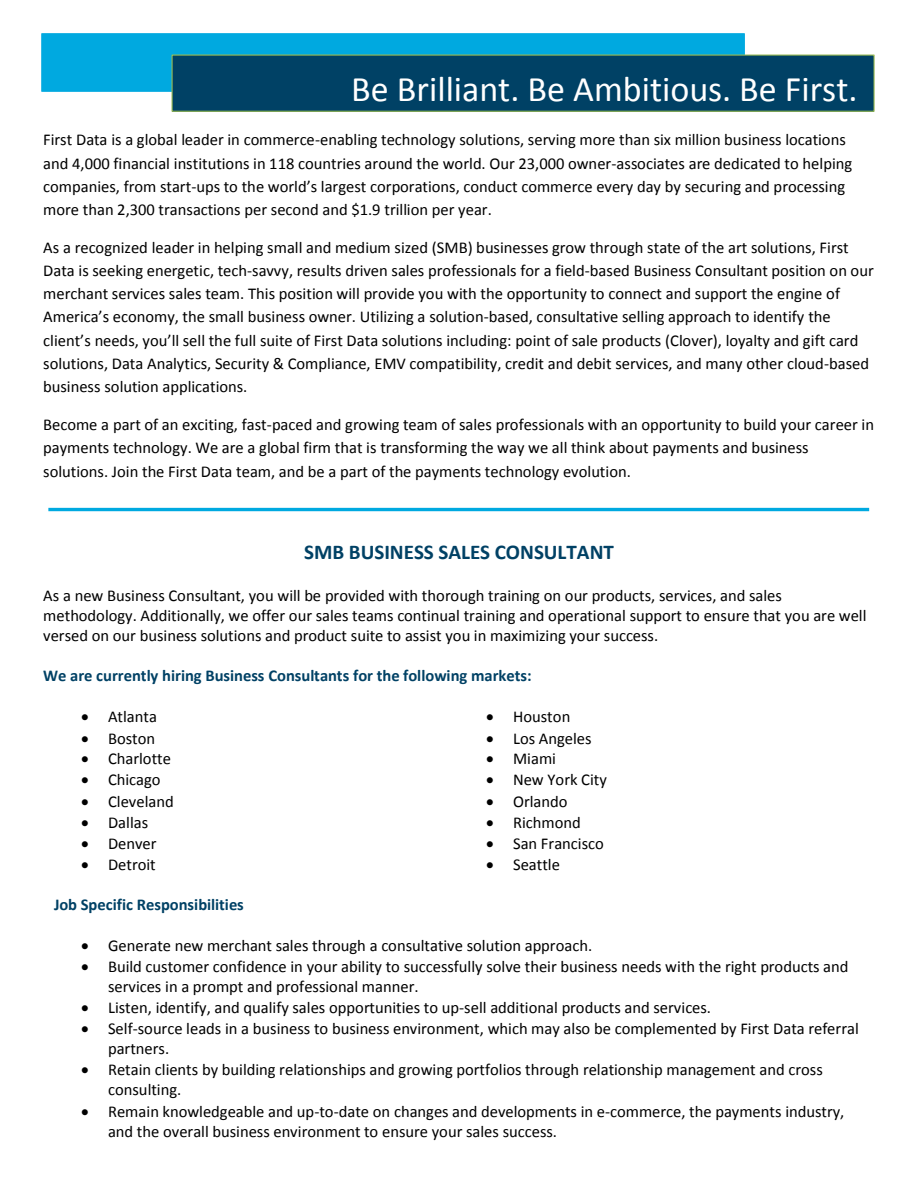
<style>
.page{position:relative;width:918px;height:1188px;background:#fff}
.page>*{position:absolute;margin:0;border:0;box-sizing:border-box;transform-origin:0 0}
.t1{font:36px "Calibri";color:#fff}
.t2{font:700 21px "Calibri";color:#004165}
.t3{font:16.5px/23.2px "Calibri";color:#000}
.t4{font:700 16.5px "Calibri";color:#004165}
</style>
<div class="page">
<div style="left:41px;top:34px;width:704px;height:57px;background:#00a9e0"></div>
<div style="left:42px;top:46px;width:702px;height:44px;background:#00a9e0"></div>
<div style="left:172px;top:55px;width:702px;height:56px;background:#004165"></div>
<div style="left:172px;top:55px;width:703px;height:57px;border:1px solid #98b954"></div>
<img style="left:173px;top:66px;width:701px;height:45px">
<hr style="left:48px;top:508px;width:821px;height:3px;background:#00a9e0">
<p class="t1" style="left:351px;top:74px;width:508px">Be Brilliant. Be Ambitious. Be First.</p>
<p class="t3" style="left:43px;top:130px;width:811px">First Data is a global leader in commerce-enabling technology solutions, serving more than six million business locations and 4,000 financial institutions in 118 countries around the world. Our 23,000 owner-associates are dedicated to helping companies, from start-ups to the world’s largest corporations, conduct commerce every day by securing and processing more than 2,300 transactions per second and $1.9 trillion per year.</p>
<p class="t3" style="left:43px;top:237px;width:832px">As a recognized leader in helping small and medium sized (SMB) businesses grow through state of the art solutions, First Data is seeking energetic, tech-savvy, results driven sales professionals for a field-based Business Consultant position on our merchant services sales team. This position will provide you with the opportunity to connect and support the engine of America’s economy, the small business owner. Utilizing a solution-based, consultative selling approach to identify the client’s needs, you’ll sell the full suite of First Data solutions including: point of sale products (Clover), loyalty and gift card solutions, Data Analytics, Security &amp; Compliance, EMV compatibility, credit and debit services, and many other cloud-based business solution applications.</p>
<p class="t3" style="left:43px;top:414px;width:832px">Become a part of an exciting, fast-paced and growing team of sales professionals with an opportunity to build your career in payments technology. We are a global firm that is transforming the way we all think about payments and business solutions. Join the First Data team, and be a part of the payments technology evolution.</p>
<p class="t2" style="left:304px;top:544px;width:311px">SMB BUSINESS SALES CONSULTANT</p>
<p class="t3" style="left:43px;top:586px;width:825px;line-height:20.1px">As a new Business Consultant, you will be provided with thorough training on our products, services, and sales methodology. Additionally, we offer our sales teams continual training and operational support to ensure that you are well versed on our business solutions and product suite to assist you in maximizing your success.</p>
<p class="t4" style="left:43px;top:669px;width:490px">We are currently hiring Business Consultants for the following markets:</p>
<p class="t3" style="left:81px;top:707px;width:77px">• Atlanta</p>
<p class="t3" style="left:81px;top:728px;width:76px">• Boston</p>
<p class="t3" style="left:81px;top:749px;width:91px">• Charlotte</p>
<p class="t3" style="left:81px;top:770px;width:81px">• Chicago</p>
<p class="t3" style="left:81px;top:791px;width:94px">• Cleveland</p>
<p class="t3" style="left:81px;top:812px;width:69px">• Dallas</p>
<p class="t3" style="left:81px;top:833px;width:77px">• Denver</p>
<p class="t3" style="left:81px;top:854px;width:76px">• Detroit</p>
<p class="t3" style="left:486px;top:707px;width:86px">• Houston</p>
<p class="t3" style="left:486px;top:728px;width:107px">• Los Angeles</p>
<p class="t3" style="left:486px;top:749px;width:72px">• Miami</p>
<p class="t3" style="left:486px;top:770px;width:122px">• New York City</p>
<p class="t3" style="left:486px;top:791px;width:83px">• Orlando</p>
<p class="t3" style="left:486px;top:812px;width:96px">• Richmond</p>
<p class="t3" style="left:486px;top:833px;width:119px">• San Francisco</p>
<p class="t3" style="left:486px;top:854px;width:75px">• Seattle</p>
<p class="t4" style="left:54px;top:897px;width:191px">Job Specific Responsibilities</p>
<p class="t3" style="left:81px;top:935px;width:513px">• Generate new merchant sales through a consultative solution approach.</p>
<p class="t3" style="left:108px;top:958px;width:742px;line-height:20px;text-indent:-27px">• Build customer confidence in your ability to successfully solve their business needs with the right products and services in a prompt and professional manner.</p>
<p class="t3" style="left:81px;top:997px;width:632px">• Listen, identify, and qualify sales opportunities to up-sell additional products and services.</p>
<p class="t3" style="left:108px;top:1020px;width:752px;line-height:20.1px;text-indent:-27px">• Self-source leads in a business to business environment, which may also be complemented by First Data referral partners.</p>
<p class="t3" style="left:108px;top:1061px;width:716px;line-height:20px;text-indent:-27px">• Retain clients by building relationships and growing portfolios through relationship management and cross consulting.</p>
<p class="t3" style="left:108px;top:1102px;width:738px;line-height:20.1px;text-indent:-27px">• Remain knowledgeable and up-to-date on changes and developments in e-commerce, the payments industry, and the overall business environment to ensure your sales success.</p>
</div>
